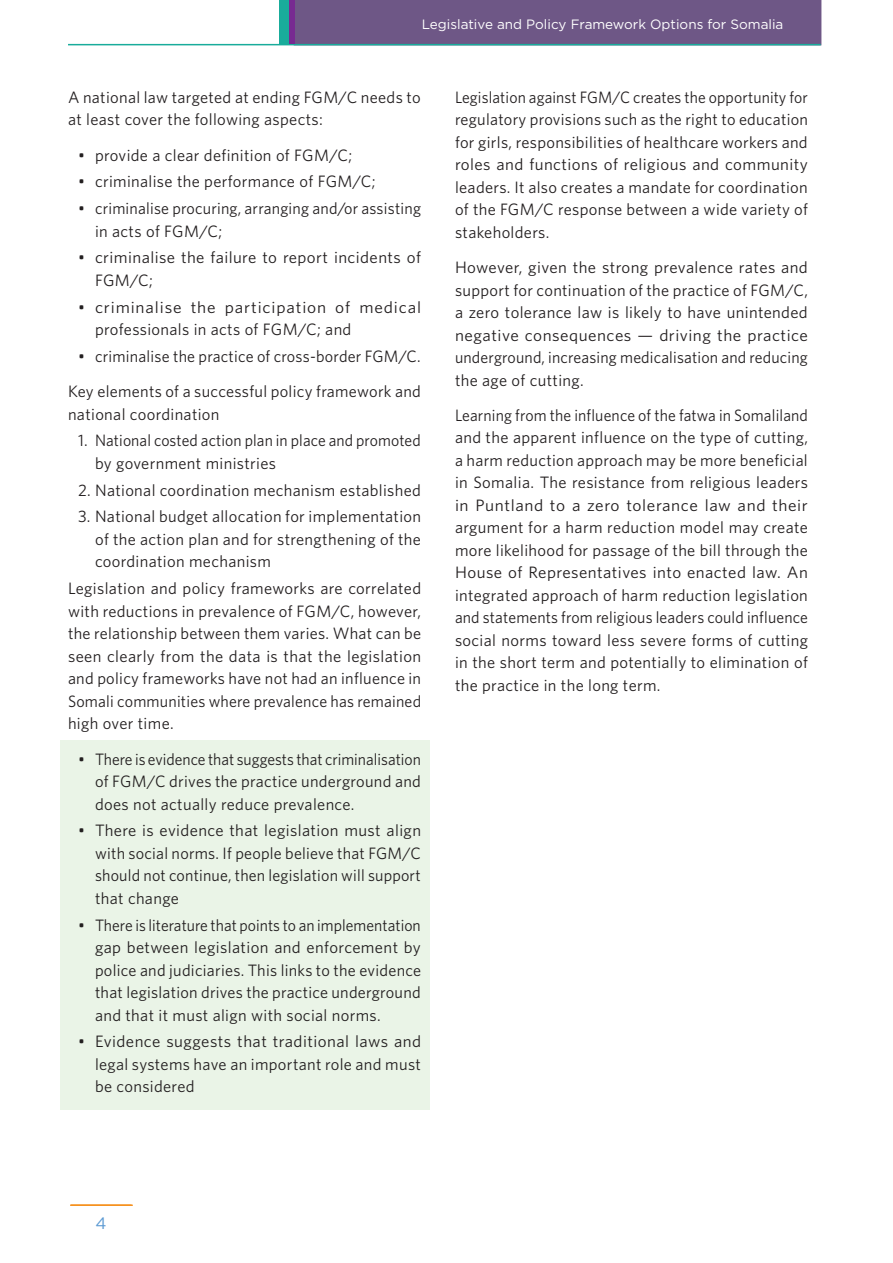
<style>
.page{position:relative;width:893px;height:1263px;background:#fff}
.page>*{position:absolute;margin:0;border:0;box-sizing:border-box;transform-origin:0 0}
.t1{font:16.5px/22.5px "Whitney HTF";letter-spacing:.02em;color:#231f20;text-align:justify}
.t2{font:16.5px/22.5px "Whitney HTF";letter-spacing:.02em;color:#231f20;text-align:justify;scale:.96 1}
.t3{font:16.5px/22.5px "Whitney HTF";letter-spacing:.02em;color:#231f20;text-align:justify;scale:.95 1}
.t4{font:16.5px/22.5px "Whitney HTF";letter-spacing:.05em;color:#231f20}
.t5{font:16.5px "Gotham";color:#5c9ad3}
.t6{font:13.5px "Gotham";color:#fff}
</style>
<div class="page">
<div style="left:294px;top:0;width:527px;height:44px;background:#6e5786"></div>
<hr style="left:68px;top:44px;width:753px;height:1px;background:#19ac9b">
<hr style="left:70px;top:1204px;width:62px;height:2px;background:#f69220">
<div style="left:289px;top:0;width:5px;height:44px;background:#772a91"></div>
<div style="left:279px;top:0;width:10px;height:44px;background:#19ac9b"></div>
<div style="left:60px;top:740px;width:369px;height:370px;background:#eaf4e7"></div>
<p class="t6" style="left:422px;top:15px;width:363px">Legislative and Policy Framework Options for Somalia</p>
<p class="t1" style="left:68px;top:86px;width:354px">A national law targeted at ending FGM/C needs to at least cover the following aspects:</p>
<p class="t1" style="left:78px;top:143px;width:276px">• provide a clear definition of FGM/C;</p>
<p class="t1" style="left:78px;top:170px;width:299px">• criminalise the performance of FGM/C;</p>
<p class="t1" style="left:95px;top:197px;width:327px;text-indent:-17px">• criminalise procuring, arranging and/or assisting in acts of FGM/C;</p>
<p class="t1" style="left:95px;top:246px;width:328px;text-indent:-17px">• criminalise the failure to report incidents of<br>FGM/C;</p>
<p class="t4" style="left:95px;top:295px;width:328px;text-indent:-17px">• criminalise the participation of medical professionals in acts of FGM/C; and</p>
<p class="t1" style="left:68px;top:338px;width:354px;line-height:35.2px;text-align:center">• criminalise the practice of cross-border FGM/C.<br>Key elements of a successful policy framework and</p>
<p class="t1" style="left:68px;top:402px;width:153px">national coordination</p>
<p class="t1" style="left:95px;top:429px;width:327px;text-indent:-17px">1. National costed action plan in place and promoted by government ministries</p>
<p class="t1" style="left:78px;top:478px;width:344px">2. National coordination mechanism established</p>
<p class="t1" style="left:95px;top:505px;width:328px;text-indent:-17px">3. National budget allocation for implementation of the action plan and for strengthening of the coordination mechanism</p>
<p class="t1" style="left:68px;top:577px;width:355px">Legislation and policy frameworks are correlated with reductions in prevalence of FGM/C, however, the relationship between them varies. What can be seen clearly from the data is that the legislation and policy frameworks have not had an influence in Somali communities where prevalence has remained high over time.</p>
<p class="t1" style="left:95px;top:747px;width:327px;text-indent:-17px">• There is evidence that suggests that criminalisation of FGM/C drives the practice underground and does not actually reduce prevalence.</p>
<p class="t1" style="left:95px;top:819px;width:328px;text-indent:-17px">• There is evidence that legislation must align with social norms. If people believe that FGM/C should not continue, then legislation will support that change</p>
<p class="t1" style="left:95px;top:913px;width:328px;text-indent:-17px">• There is literature that points to an implementation gap between legislation and enforcement by police and judiciaries. This links to the evidence that legislation drives the practice underground and that it must align with social norms.</p>
<p class="t1" style="left:95px;top:1030px;width:328px;text-indent:-17px">• Evidence suggests that traditional laws and legal systems have an important role and must be considered</p>
<p class="t3" style="left:455px;top:86px;width:373px">Legislation against FGM/C creates the opportunity for regulatory provisions such as the right to education for girls, responsibilities of healthcare workers and roles and functions of religious and community leaders. It also creates a mandate for coordination of the FGM/C response between a wide variety of stakeholders.</p>
<p class="t1" style="left:455px;top:256px;width:354px">However, given the strong prevalence rates and support for continuation of the practice of FGM/C, a zero tolerance law is likely to have unintended negative consequences — driving the practice underground, increasing medicalisation and reducing the age of cutting.</p>
<p class="t2" style="left:455px;top:404px;width:369px">Learning from the influence of the fatwa in Somaliland and the apparent influence on the type of cutting, a harm reduction approach may be more beneficial in Somalia. The resistance from religious leaders in Puntland to a zero tolerance law and their argument for a harm reduction model may create more likelihood for passage of the bill through the House of Representatives into enacted law. An integrated approach of harm reduction legislation and statements from religious leaders could influence social norms toward less severe forms of cutting in the short term and potentially to elimination of the practice in the long term.</p>
<p class="t5" style="left:95px;top:1213px;width:13px">4</p>
</div>
